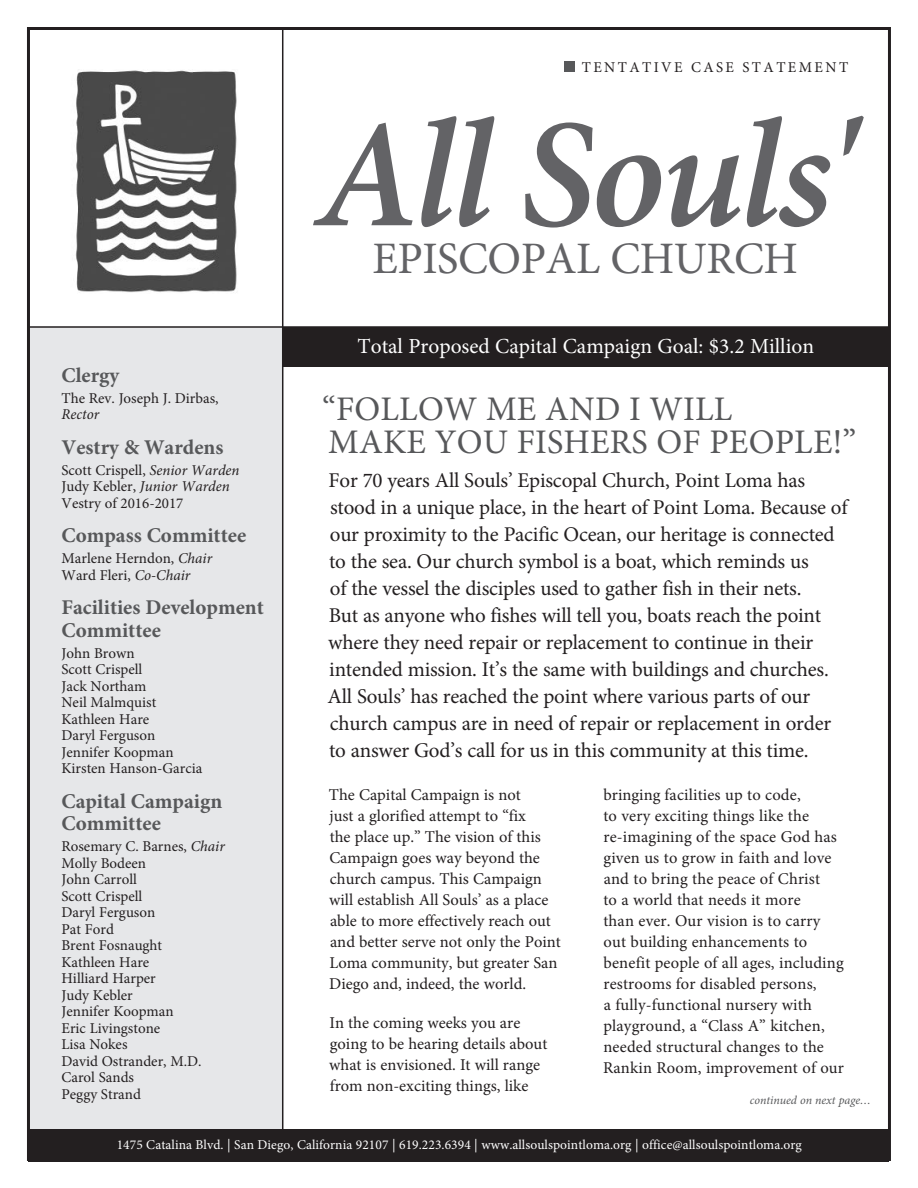
<style>
.page{position:relative;width:918px;height:1188px;background:#fff}
.page>*{position:absolute;margin:0;border:0;box-sizing:border-box;transform-origin:0 0}
.t1{font:italic 600 154.5px "Minion Pro";letter-spacing:-.025em;color:#636366}
.t2{font:45px "Minion Pro";letter-spacing:-.01em;color:#636366}
.t3{font:34.5px/33px "Minion Pro";letter-spacing:.005em;color:#57585a}
.t4{font:21.45px "Minion Pro";color:#fff}
.t5{font:21px/27px "Minion Pro";letter-spacing:-.01em;color:#231f20}
.t6{font:700 21px/22.5px "Minion Pro";color:#57585a}
.t7{font:16.5px/21px "Minion Pro";color:#231f20}
.t8{font:15px/16.5px "Minion Pro";color:#231f20}
.t9{font:15px "Minion Pro";letter-spacing:.16em;color:#231f20}
.t10{font:italic 15px "Minion Pro";color:#231f20}
.t11{font:13.5px "Minion Pro";letter-spacing:.005em;color:#fff}
.t12{font:italic 12px "Minion Pro";color:#57585a}
.s1{font-style:italic}
</style>
<div class="page">
<div style="left:28px;top:327px;width:254px;height:803px;background:#e6e7e9"></div>
<div style="left:282px;top:327px;width:607px;height:39px;background:#231f20"></div>
<hr style="left:27px;top:326px;width:862px;height:2px;background:#231f20">
<div style="left:28px;top:1129px;width:861px;height:33px;background:#231f20"></div>
<hr style="left:282px;top:28px;width:1px;height:1102px;background:#231f20">
<img style="left:75px;top:70px;width:162px;height:223px">
<div style="left:564px;top:61px;width:11px;height:11px;background:#57585a"></div>
<p class="t9" style="left:582px;top:57px;width:268px">TENTATIVE CASE STATEMENT</p>
<h1 class="t1" style="left:316px;top:67px;width:540px">All Souls'</h1>
<h2 class="t2" style="left:372px;top:229px;width:427px">EPISCOPAL CHURCH</h2>
<p class="t6" style="left:62px;top:364px;width:59px">Clergy</p>
<p class="t8" style="left:62px;top:390px;width:159px">The Rev. Joseph J. Dirbas,</p>
<p class="t10" style="left:62px;top:404px;width:39px">Rector</p>
<p class="t6" style="left:62px;top:436px;width:163px">Vestry &amp; Wardens</p>
<p class="t8" style="left:62px;top:462px;width:180px">Scott Crispell, <span class="s1">Senior Warden<br></span>Judy Kebler, <span class="s1">Junior Warden<br></span>Vestry of 2016-2017</p>
<p class="t6" style="left:62px;top:524px;width:186px">Compass Committee</p>
<p class="t8" style="left:62px;top:550px;width:152px">Marlene Herndon, <span class="s1">Chair<br></span>Ward Fleri, <span class="s1">Co-Chair</span></p>
<p class="t6" style="left:62px;top:596px;width:204px">Facilities Development<br>Committee</p>
<p class="t8" style="left:62px;top:645px;width:142px">John Brown<br>Scott Crispell<br>Jack Northam<br>Neil Malmquist<br>Kathleen Hare<br>Daryl Ferguson<br>Jennifer Koopman<br>Kirsten Hanson-Garcia</p>
<p class="t6" style="left:62px;top:790px;width:162px">Capital Campaign<br>Committee</p>
<p class="t8" style="left:62px;top:838px;width:165px">Rosemary C. Barnes, <span class="s1">Chair<br></span>Molly Bodeen<br>John Carroll<br>Scott Crispell<br>Daryl Ferguson<br>Pat Ford<br>Brent Fosnaught<br>Kathleen Hare<br>Hilliard Harper<br>Judy Kebler<br>Jennifer Koopman<br>Eric Livingstone<br>Lisa Nokes<br>David Ostrander, M.D.<br>Carol Sands<br>Peggy Strand</p>
<h3 class="t4" style="left:358px;top:332px;width:458px">Total Proposed Capital Campaign Goal: $3.2 Million</h3>
<h3 class="t3" style="left:322px;top:393px;width:536px">“FOLLOW ME AND I WILL<br>MAKE YOU FISHERS OF PEOPLE!”</h3>
<p class="t5" style="left:328px;top:467px;width:522px">For 70 years All Souls’ Episcopal Church, Point Loma has stood in a unique place, in the heart of Point Loma. Because of our proximity to the Pacific Ocean, our heritage is connected to the sea. Our church symbol is a boat, which reminds us<br>of the vessel the disciples used to gather fish in their nets.<br>But as anyone who fishes will tell you, boats reach the point where they need repair or replacement to continue in their intended mission. It’s the same with buildings and churches.<br>All Souls’ has reached the point where various parts of our church campus are in need of repair or replacement in order to answer God’s call for us in this community at this time.</p>
<p class="t7" style="left:329px;top:785px;width:233px">The Capital Campaign is not<br>just a glorified attempt to “fix<br>the place up.” The vision of this<br>Campaign goes way beyond the church campus. This Campaign will establish All Souls’ as a place able to more effectively reach out and better serve not only the Point<br>Loma community, but greater San<br>Diego and, indeed, the world.</p>
<p class="t7" style="left:329px;top:1013px;width:220px">In the coming weeks you are going to be hearing details about what is envisioned. It will range from non-exciting things, like</p>
<p class="t7" style="left:603px;top:785px;width:242px">bringing facilities up to code,<br>to very exciting things like the re-imagining of the space God has given us to grow in faith and love and to bring the peace of Christ<br>to a world that needs it more<br>than ever. Our vision is to carry out building enhancements to benefit people of all ages, including restrooms for disabled persons,<br>a fully-functional nursery with playground, a “Class A” kitchen, needed structural changes to the<br>Rankin Room, improvement of our</p>
<p class="t12" style="left:750px;top:1092px;width:123px">continued on next page…</p>
<p class="t11" style="left:117px;top:1136px;width:687px">1475 Catalina Blvd. | San Diego, California 92107 | 619.223.6394 | www.allsoulspointloma.org | office@allsoulspointloma.org</p>
</div>
